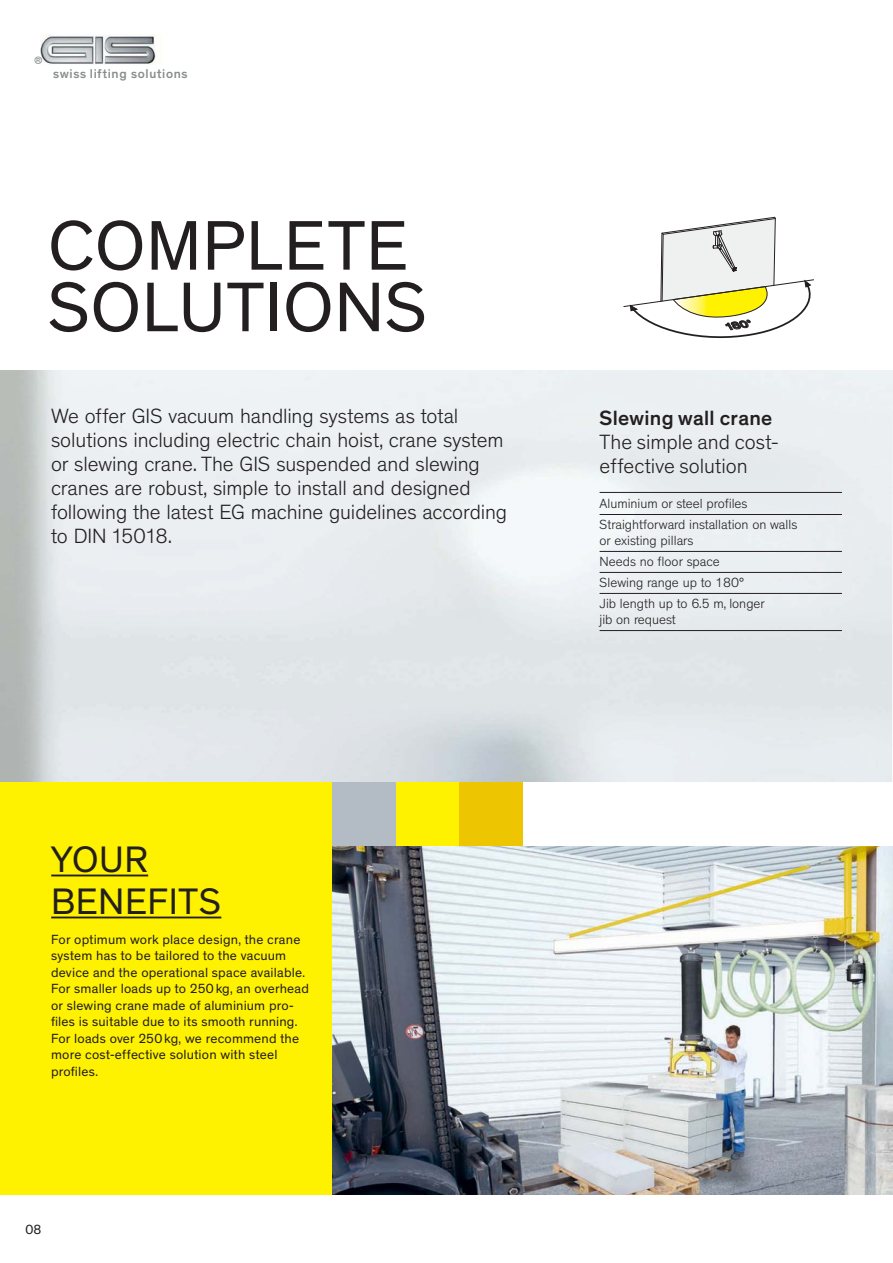
<style>
.page{position:relative;width:893px;height:1263px;background:#fff}
.page>*{position:absolute;margin:0;border:0;box-sizing:border-box;transform-origin:0 0}
.t1{font:71.4px/61.5px "Theinhardt";letter-spacing:.01em;color:#231f20}
.t2{font:37.5px/42px "Theinhardt";letter-spacing:.015em;color:#231f20}
.t3{font:300 21px/24px "Theinhardt";letter-spacing:-.005em;color:#231f20}
.t4{font:500 21px "Theinhardt";letter-spacing:.015em;color:#231f20}
.t5{font:13.5px/16.5px "Theinhardt";letter-spacing:.015em;color:#231f20}
.t6{font:300 13.5px/21px "Theinhardt";color:#231f20}
.t7{font:500 12.9px "Theinhardt";letter-spacing:.055em;color:#888c8c}
.t8{font:10.8px "Theinhardt";color:#888c8c}
.t9{font:italic 700 expanded 10.2px "Helvetica Neue LT Pro";color:#231f20}
</style>
<div class="page">
<img style="left:332px;top:846px;width:561px;height:349px">
<div style="left:0;top:782px;width:332px;height:413px;background:#fff200"></div>
<div style="left:459px;top:782px;width:64px;height:64px;background:#eec501"></div>
<div style="left:395px;top:782px;width:64px;height:64px;background:#fff200"></div>
<div style="left:332px;top:782px;width:63px;height:64px;background:#b3bcc5"></div>
<hr style="left:600px;top:492px;width:242px;height:1px;background:#231f20">
<hr style="left:600px;top:514px;width:242px;height:1px;background:#231f20">
<hr style="left:600px;top:551px;width:242px;height:1px;background:#231f20">
<hr style="left:600px;top:572px;width:242px;height:1px;background:#231f20">
<hr style="left:600px;top:593px;width:242px;height:1px;background:#231f20">
<hr style="left:600px;top:630px;width:242px;height:1px;background:#231f20">
<svg style="left:623px;top:217px;width:191px;height:121px"></svg>
<hr style="left:51px;top:874px;width:97px;height:2px;background:#231f20">
<hr style="left:51px;top:916px;width:170px;height:2px;background:#231f20">
<img style="left:40px;top:35px;width:116px;height:30px">
<p class="t8" style="left:34px;top:56px;width:10px">®</p>
<p class="t7" style="left:53px;top:68px;width:136px">swiss lifting solutions</p>
<h1 class="t1" style="left:48px;top:223px;width:380px">COMPLETE<br>SOLUTIONS</h1>
<p class="t3" style="left:51px;top:406px;width:458px">We offer GIS vacuum handling systems as total solutions including electric chain hoist, crane system or slewing crane. The GIS suspended and slewing cranes are robust, simple to install and designed following the latest EG machine guidelines according to DIN 15018.</p>
<h2 class="t2" style="left:51px;top:842px;width:171px">YOUR<br>BENEFITS</h2>
<p class="t5" style="left:51px;top:932px;width:260px">For optimum work place design, the crane system has to be tailored to the vacuum device and the operational space available.<br>For smaller loads up to 250 kg, an overhead or slewing crane made of aluminium pro&shy;files is suitable due to its smooth running.<br>For loads over 250 kg, we recommend the more cost-effective solution with steel profiles.</p>
<p class="t5" style="left:26px;top:1222px;width:18px">08</p>
<p class="t9" style="left:727px;top:321px;width:27px;rotate:-9deg">180°</p>
<h3 class="t4" style="left:600px;top:410px;width:174px">Slewing wall crane</h3>
<h3 class="t3" style="left:600px;top:433px;width:181px">The simple and cost&shy;effective solution</h3>
<p class="t6" style="left:600px;top:494px;width:199px">Aluminium or steel profiles<br>Straightforward installation on walls</p>
<p class="t6" style="left:600px;top:531px;width:167px">or existing pillars<br>Needs no floor space<br>Slewing range up to 180°<br>Jib length up to 6.5 m, longer</p>
<p class="t6" style="left:600px;top:610px;width:78px">jib on request</p>
</div>
